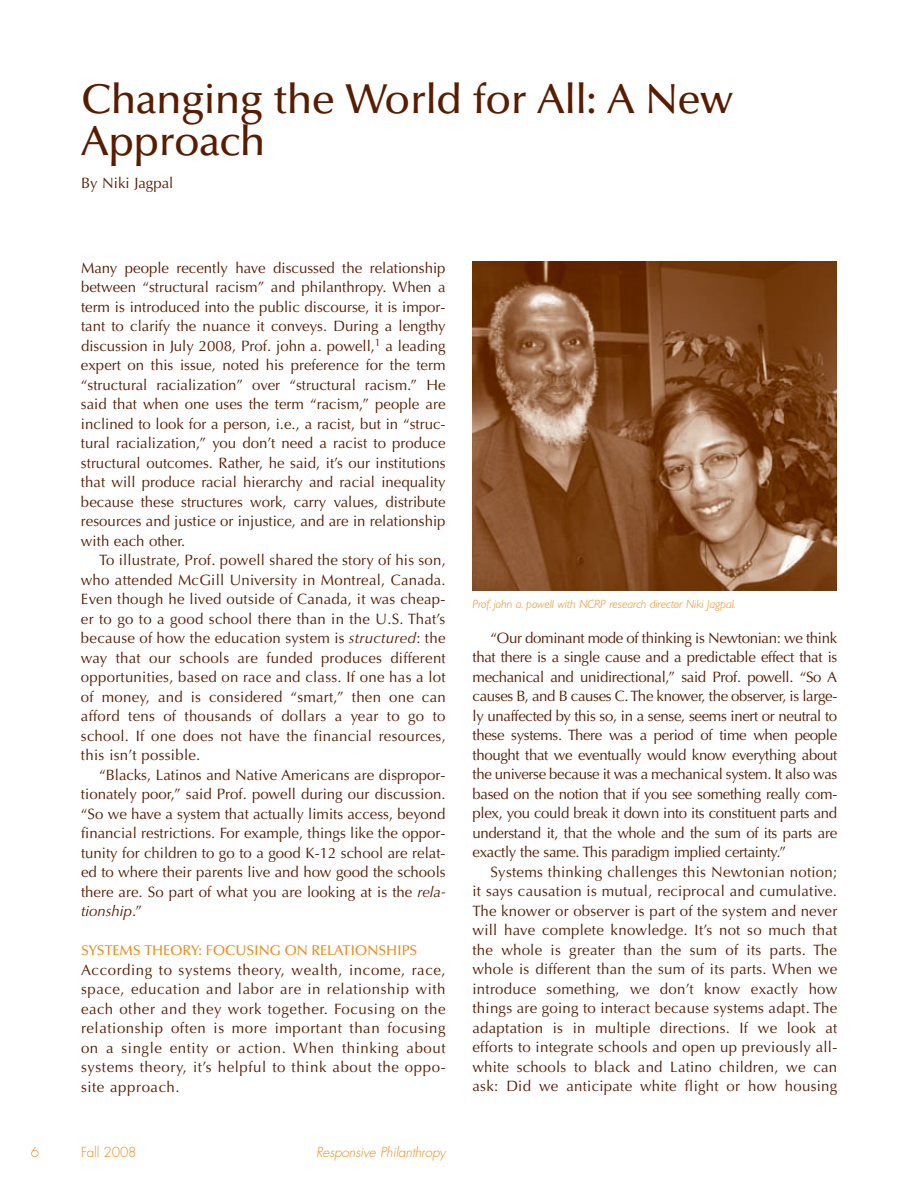
<style>
.page{position:relative;width:918px;height:1188px;background:#fff}
.page>*{position:absolute;margin:0;border:0;box-sizing:border-box;transform-origin:0 0}
.t1{font:500 42px/42px "Optima";letter-spacing:-.015em;color:#581c00}
.t2{font:15px/19.5px "Optima";color:#581c00;text-align:justify}
.t3{font:15px "Optima";letter-spacing:-.02em;color:#581c00}
.t4{font:italic 15px "Optima";color:#581c00}
.t5{font:500 14.25px "Optima";letter-spacing:-.01em;color:#f28b1d}
.t6{font:italic 300 13.5px "Futura";letter-spacing:-.01em;color:#f28b1d}
.t7{font:300 13.5px "Futura";letter-spacing:-.015em;color:#f28b1d}
.t8{font:italic 300 12px "Gill Sans";letter-spacing:-.005em;color:#f28b1d}
.s1{font-style:italic}
.s2{font-style:normal}
</style>
<div class="page">
<img style="left:472px;top:261px;width:365px;height:330px">
<p class="t1" style="left:81px;top:82px;width:654px">Changing the World for All: A New<br>Approach</p>
<p class="t2" style="left:81px;top:174px;width:94px">By Niki Jagpal</p>
<p class="t2" style="left:81px;top:259px;width:366px">Many people recently have discussed the relationship</p>
<p class="t2" style="left:81px;top:279px;width:366px">between “structural racism” and philanthropy. When a</p>
<p class="t2" style="left:81px;top:298px;width:366px">term is introduced into the public discourse, it is impor-</p>
<p class="t2" style="left:81px;top:318px;width:366px">tant to clarify the nuance it conveys. During a lengthy</p>
<p class="t2" style="left:81px;top:337px;width:366px">discussion in July 2008, Prof. john a. powell,<sup>1</sup> a leading</p>
<p class="t2" style="left:81px;top:357px;width:366px">expert on this issue, noted his preference for the term</p>
<p class="t2" style="left:81px;top:376px;width:366px">“structural racialization” over “structural racism.” He</p>
<p class="t2" style="left:81px;top:396px;width:366px">said that when one uses the term “racism,” people are</p>
<p class="t2" style="left:81px;top:415px;width:366px">inclined to look for a person, i.e., a racist, but in “struc-</p>
<p class="t2" style="left:81px;top:435px;width:366px">tural racialization,” you don’t need a racist to produce</p>
<p class="t2" style="left:81px;top:454px;width:366px">structural outcomes. Rather, he said, it’s our institutions</p>
<p class="t2" style="left:81px;top:474px;width:366px">that will produce racial hierarchy and racial inequality</p>
<p class="t2" style="left:81px;top:493px;width:366px">because these structures work, carry values, distribute</p>
<p class="t2" style="left:81px;top:513px;width:366px">resources and justice or injustice, and are in relationship</p>
<p class="t2" style="left:81px;top:532px;width:106px">with each other.</p>
<p class="t2" style="left:99px;top:552px;width:348px">To illustrate, Prof. powell shared the story of his son,</p>
<p class="t2" style="left:81px;top:571px;width:366px">who attended McGill University in Montreal, Canada.</p>
<p class="t2" style="left:81px;top:591px;width:366px">Even though he lived outside of Canada, it was cheap-</p>
<p class="t2" style="left:81px;top:610px;width:366px">er to go to a good school there than in the U.S. That’s</p>
<p class="t2" style="left:81px;top:630px;width:366px">because of how the education system is <span class="s1">structured</span>: the</p>
<p class="t2" style="left:81px;top:649px;width:366px">way that our schools are funded produces different</p>
<p class="t2" style="left:81px;top:669px;width:366px">opportunities, based on race and class. If one has a lot</p>
<p class="t2" style="left:81px;top:688px;width:366px">of money, and is considered “smart,” then one can</p>
<p class="t2" style="left:81px;top:708px;width:366px">afford tens of thousands of dollars a year to go to</p>
<p class="t2" style="left:81px;top:727px;width:366px">school. If one does not have the financial resources,</p>
<p class="t2" style="left:81px;top:747px;width:121px">this isn’t possible.</p>
<p class="t2" style="left:99px;top:766px;width:348px">“Blacks, Latinos and Native Americans are dispropor-</p>
<p class="t2" style="left:81px;top:786px;width:366px">tionately poor,” said Prof. powell during our discussion.</p>
<p class="t2" style="left:81px;top:805px;width:366px">“So we have a system that actually limits access, beyond</p>
<p class="t2" style="left:81px;top:825px;width:366px">financial restrictions. For example, things like the oppor-</p>
<p class="t2" style="left:81px;top:844px;width:366px">tunity for children to go to a good K-12 school are relat-</p>
<p class="t2" style="left:81px;top:864px;width:366px">ed to where their parents live and how good the schools</p>
<p class="t2" style="left:81px;top:883px;width:366px">there are. So part of what you are looking at is the <span class="s1">rela-</span></p>
<p class="t4" style="left:81px;top:905px;width:63px">tionship<span class="s2">.”</span></p>
<p class="t5" style="left:81px;top:945px;width:338px">SYSTEMS THEORY: FOCUSING ON RELATIONSHIPS</p>
<p class="t2" style="left:81px;top:961px;width:366px">According to systems theory, wealth, income, race, space, education and labor are in relationship with each other and they work together. Focusing on the relationship often is more important than focusing on a single entity or action. When thinking about systems theory, it’s helpful to think about the oppo&shy;site approach.</p>
<p class="t7" style="left:31px;top:1146px;width:10px">6</p>
<p class="t7" style="left:81px;top:1146px;width:57px">Fall 2008</p>
<p class="t6" style="left:316px;top:1146px;width:131px">Responsive Philanthropy</p>
<p class="t8" style="left:472px;top:597px;width:265px">Prof. john a. powell with NCRP research director Niki Jagpal.</p>
<p class="t3" style="left:491px;top:631px;width:348px">“Our dominant mode of thinking is Newtonian: we think</p>
<p class="t3" style="left:473px;top:651px;width:366px">that there is a single cause and a predictable effect that is</p>
<p class="t3" style="left:473px;top:670px;width:366px">mechanical and unidirectional,” said Prof. powell. “So A</p>
<p class="t3" style="left:473px;top:690px;width:366px">causes B, and B causes C. The knower, the observer, is large-</p>
<p class="t3" style="left:473px;top:709px;width:366px">ly unaffected by this so, in a sense, seems inert or neutral to</p>
<p class="t3" style="left:473px;top:729px;width:366px">these systems. There was a period of time when people</p>
<p class="t3" style="left:473px;top:748px;width:366px">thought that we eventually would know everything about</p>
<p class="t3" style="left:473px;top:768px;width:366px">the universe because it was a mechanical system. It also was</p>
<p class="t3" style="left:473px;top:787px;width:366px">based on the notion that if you see something really com-</p>
<p class="t3" style="left:473px;top:807px;width:366px">plex, you could break it down into its constituent parts and</p>
<p class="t3" style="left:473px;top:826px;width:366px">understand it, that the whole and the sum of its parts are</p>
<p class="t3" style="left:473px;top:846px;width:315px">exactly the same. This paradigm implied certainty.”</p>
<p class="t2" style="left:491px;top:863px;width:348px">Systems thinking challenges this Newtonian notion;</p>
<p class="t2" style="left:473px;top:883px;width:366px">it says causation is mutual, reciprocal and cumulative.</p>
<p class="t2" style="left:473px;top:902px;width:366px">The knower or observer is part of the system and never</p>
<p class="t2" style="left:473px;top:922px;width:366px">will have complete knowledge. It’s not so much that</p>
<p class="t2" style="left:473px;top:941px;width:366px">the whole is greater than the sum of its parts. The</p>
<p class="t2" style="left:473px;top:961px;width:366px">whole is different than the sum of its parts. When we</p>
<p class="t2" style="left:473px;top:980px;width:366px">introduce something, we don’t know exactly how</p>
<p class="t2" style="left:473px;top:1000px;width:366px">things are going to interact because systems adapt. The</p>
<p class="t2" style="left:473px;top:1019px;width:366px">adaptation is in multiple directions. If we look at</p>
<p class="t2" style="left:473px;top:1039px;width:366px">efforts to integrate schools and open up previously all-</p>
<p class="t2" style="left:473px;top:1058px;width:366px">white schools to black and Latino children, we can</p>
<p class="t2" style="left:473px;top:1078px;width:366px">ask: Did we anticipate white flight or how housing</p>
</div>
